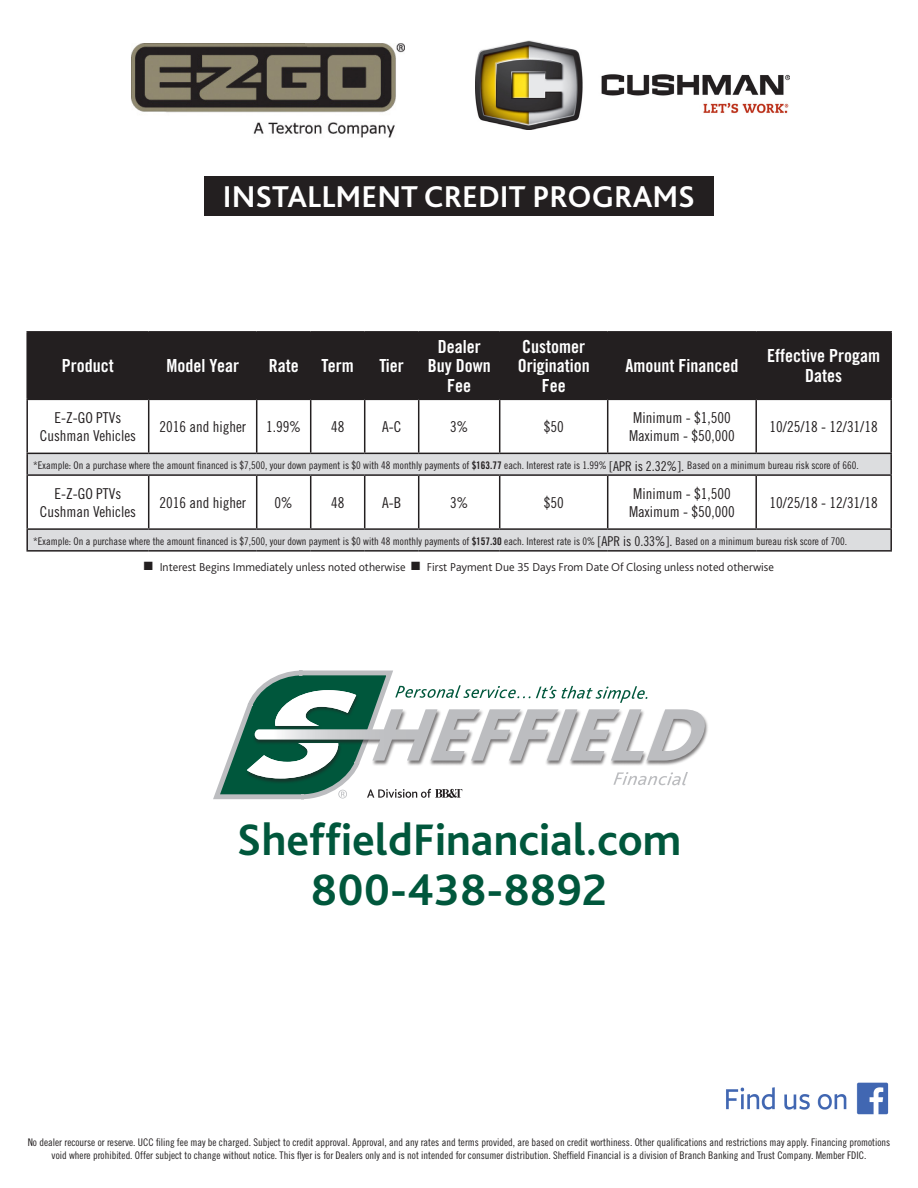
<style>
.page{position:relative;width:918px;height:1188px;background:#fff}
.page>*{position:absolute;margin:0;border:0;box-sizing:border-box;transform-origin:0 0}
.t1{font:700 46.2px "Bliss 2";color:#00573c}
.t2{font:700 31.5px "Bliss 2";color:#fff}
.t3{font:18px/19.5px "Trade Gothic LT Std Bd Cn 20";color:#fff;text-align:center}
.t4{font:15px "Trade Gothic LT Std Cn 18";color:#231f20}
.t5{font:300 12px "Bliss 2";color:#231f20}
.t6{font:10.5px/12.6px "Trade Gothic LT Std Cn 18";color:#231f20;text-align:center}
.s1{font-family:"Trade Gothic LT Std Bd Cn 20"}
.s2{font-size:13.5px}
</style>
<div class="page">
<img style="left:131px;top:44px;width:274px;height:94px">
<img style="left:475px;top:40px;width:315px;height:89px">
<div style="left:28px;top:333px;width:862px;height:66px;background:#231f20"></div>
<svg style="left:28px;top:454px;width:862px;height:96px"></svg>
<hr style="left:26px;top:331px;width:123px;height:2px;background:#231f20">
<hr style="left:26px;top:333px;width:2px;height:66px;background:#231f20">
<hr style="left:149px;top:331px;width:108px;height:2px;background:#231f20">
<hr style="left:148px;top:333px;width:1px;height:66px;background:#231f20">
<hr style="left:257px;top:331px;width:54px;height:2px;background:#231f20">
<hr style="left:256px;top:333px;width:1px;height:66px;background:#231f20">
<hr style="left:311px;top:331px;width:54px;height:2px;background:#231f20">
<hr style="left:310px;top:333px;width:1px;height:66px;background:#231f20">
<hr style="left:365px;top:331px;width:54px;height:2px;background:#231f20">
<hr style="left:364px;top:333px;width:1px;height:66px;background:#231f20">
<hr style="left:419px;top:331px;width:81px;height:2px;background:#231f20">
<hr style="left:418px;top:333px;width:1px;height:66px;background:#231f20">
<hr style="left:500px;top:331px;width:108px;height:2px;background:#231f20">
<hr style="left:499px;top:333px;width:1px;height:66px;background:#231f20">
<hr style="left:608px;top:331px;width:148px;height:2px;background:#231f20">
<hr style="left:607px;top:333px;width:1px;height:66px;background:#231f20">
<hr style="left:756px;top:331px;width:136px;height:2px;background:#231f20">
<hr style="left:755px;top:333px;width:2px;height:66px;background:#231f20">
<hr style="left:890px;top:333px;width:2px;height:66px;background:#231f20">
<hr style="left:26px;top:399px;width:123px;height:1px;background:#231f20">
<hr style="left:26px;top:400px;width:2px;height:53px;background:#231f20">
<hr style="left:149px;top:399px;width:108px;height:1px;background:#231f20">
<hr style="left:148px;top:400px;width:1px;height:53px;background:#231f20">
<hr style="left:257px;top:399px;width:54px;height:1px;background:#231f20">
<hr style="left:256px;top:400px;width:1px;height:53px;background:#231f20">
<hr style="left:311px;top:399px;width:54px;height:1px;background:#231f20">
<hr style="left:310px;top:400px;width:1px;height:53px;background:#231f20">
<hr style="left:365px;top:399px;width:54px;height:1px;background:#231f20">
<hr style="left:364px;top:400px;width:1px;height:53px;background:#231f20">
<hr style="left:419px;top:399px;width:81px;height:1px;background:#231f20">
<hr style="left:418px;top:400px;width:1px;height:53px;background:#231f20">
<hr style="left:500px;top:399px;width:108px;height:1px;background:#231f20">
<hr style="left:499px;top:400px;width:1px;height:53px;background:#231f20">
<hr style="left:608px;top:399px;width:148px;height:1px;background:#231f20">
<hr style="left:607px;top:400px;width:1px;height:53px;background:#231f20">
<hr style="left:756px;top:399px;width:136px;height:1px;background:#231f20">
<hr style="left:755px;top:400px;width:2px;height:53px;background:#231f20">
<hr style="left:890px;top:400px;width:2px;height:53px;background:#231f20">
<hr style="left:26px;top:453px;width:123px;height:1px;background:#231f20">
<hr style="left:26px;top:454px;width:2px;height:20px;background:#231f20">
<hr style="left:149px;top:453px;width:108px;height:1px;background:#231f20">
<hr style="left:257px;top:453px;width:54px;height:1px;background:#231f20">
<hr style="left:311px;top:453px;width:54px;height:1px;background:#231f20">
<hr style="left:365px;top:453px;width:54px;height:1px;background:#231f20">
<hr style="left:419px;top:453px;width:81px;height:1px;background:#231f20">
<hr style="left:500px;top:453px;width:108px;height:1px;background:#231f20">
<hr style="left:608px;top:453px;width:148px;height:1px;background:#231f20">
<hr style="left:756px;top:453px;width:136px;height:1px;background:#231f20">
<hr style="left:890px;top:454px;width:2px;height:20px;background:#231f20">
<hr style="left:26px;top:474px;width:123px;height:2px;background:#231f20">
<hr style="left:26px;top:476px;width:2px;height:52px;background:#231f20">
<hr style="left:149px;top:474px;width:108px;height:2px;background:#231f20">
<hr style="left:148px;top:476px;width:1px;height:52px;background:#231f20">
<hr style="left:257px;top:474px;width:54px;height:2px;background:#231f20">
<hr style="left:256px;top:476px;width:1px;height:52px;background:#231f20">
<hr style="left:311px;top:474px;width:54px;height:2px;background:#231f20">
<hr style="left:310px;top:476px;width:1px;height:52px;background:#231f20">
<hr style="left:365px;top:474px;width:54px;height:2px;background:#231f20">
<hr style="left:364px;top:476px;width:1px;height:52px;background:#231f20">
<hr style="left:419px;top:474px;width:81px;height:2px;background:#231f20">
<hr style="left:418px;top:476px;width:1px;height:52px;background:#231f20">
<hr style="left:500px;top:474px;width:108px;height:2px;background:#231f20">
<hr style="left:499px;top:476px;width:1px;height:52px;background:#231f20">
<hr style="left:608px;top:474px;width:148px;height:2px;background:#231f20">
<hr style="left:607px;top:476px;width:1px;height:52px;background:#231f20">
<hr style="left:756px;top:474px;width:136px;height:2px;background:#231f20">
<hr style="left:755px;top:476px;width:2px;height:52px;background:#231f20">
<hr style="left:890px;top:476px;width:2px;height:52px;background:#231f20">
<hr style="left:26px;top:528px;width:123px;height:2px;background:#231f20">
<hr style="left:26px;top:530px;width:2px;height:20px;background:#231f20">
<hr style="left:149px;top:528px;width:108px;height:2px;background:#231f20">
<hr style="left:257px;top:528px;width:54px;height:2px;background:#231f20">
<hr style="left:311px;top:528px;width:54px;height:2px;background:#231f20">
<hr style="left:365px;top:528px;width:54px;height:2px;background:#231f20">
<hr style="left:419px;top:528px;width:81px;height:2px;background:#231f20">
<hr style="left:500px;top:528px;width:108px;height:2px;background:#231f20">
<hr style="left:608px;top:528px;width:148px;height:2px;background:#231f20">
<hr style="left:756px;top:528px;width:136px;height:2px;background:#231f20">
<hr style="left:890px;top:530px;width:2px;height:20px;background:#231f20">
<hr style="left:26px;top:550px;width:123px;height:2px;background:#231f20">
<hr style="left:149px;top:550px;width:108px;height:2px;background:#231f20">
<hr style="left:365px;top:550px;width:54px;height:2px;background:#231f20">
<hr style="left:419px;top:550px;width:81px;height:2px;background:#231f20">
<hr style="left:500px;top:550px;width:108px;height:2px;background:#231f20">
<hr style="left:608px;top:550px;width:148px;height:2px;background:#231f20">
<hr style="left:756px;top:550px;width:136px;height:2px;background:#231f20">
<div style="left:204px;top:176px;width:510px;height:40px;background:#231f20"></div>
<svg style="left:206px;top:546px;width:200px;height:254px"></svg>
<svg style="left:217px;top:673px;width:491px;height:126px"></svg>
<img style="left:726px;top:1083px;width:162px;height:32px">
<p class="t2" style="left:223px;top:177px;width:474px">INSTALLMENT CREDIT PROGRAMS</p>
<p class="t3" style="left:62px;top:356px;width:53px">Product</p>
<p class="t3" style="left:166px;top:356px;width:74px">Model Year</p>
<p class="t3" style="left:269px;top:356px;width:31px">Rate</p>
<p class="t3" style="left:322px;top:356px;width:34px">Term</p>
<p class="t3" style="left:380px;top:356px;width:26px">Tier</p>
<p class="t3" style="left:438px;top:336px;width:44px">Dealer</p>
<p class="t3" style="left:428px;top:356px;width:64px">Buy Down<br>Fee</p>
<p class="t3" style="left:518px;top:336px;width:73px">Customer<br>Origination<br>Fee</p>
<p class="t3" style="left:626px;top:356px;width:114px">Amount Financed</p>
<p class="t3" style="left:767px;top:346px;width:114px">Effective Progam<br>Dates</p>
<p class="t4" style="left:633px;top:409px;width:99px">Minimum - $1,500</p>
<p class="t4" style="left:629px;top:427px;width:107px">Maximum - $50,000</p>
<p class="t4" style="left:55px;top:409px;width:68px">E-Z-GO PTVs</p>
<p class="t4" style="left:40px;top:427px;width:98px">Cushman Vehicles</p>
<p class="t4" style="left:159px;top:418px;width:88px">2016 and higher</p>
<p class="t4" style="left:266px;top:418px;width:36px">1.99%</p>
<p class="t4" style="left:331px;top:418px;width:15px">48</p>
<p class="t4" style="left:382px;top:418px;width:21px">A-C</p>
<p class="t4" style="left:450px;top:418px;width:20px">3%</p>
<p class="t4" style="left:544px;top:418px;width:21px">$50</p>
<p class="t4" style="left:770px;top:418px;width:110px">10/25/18 - 12/31/18</p>
<p class="t6" style="left:33px;top:459px;width:827px">*Example: On a purchase where the amount financed is $7,500, your down payment is $0 with 48 monthly payments of <span class="s1">$163.77</span> each. Interest rate is 1.99% <span class="s2">[APR is 2.32%].</span> Based on a minimum bureau risk score of 660.</p>
<p class="t4" style="left:55px;top:484px;width:68px">E-Z-GO PTVs</p>
<p class="t4" style="left:40px;top:502px;width:98px">Cushman Vehicles</p>
<p class="t4" style="left:633px;top:484px;width:99px">Minimum - $1,500</p>
<p class="t4" style="left:629px;top:502px;width:107px">Maximum - $50,000</p>
<p class="t4" style="left:159px;top:493px;width:88px">2016 and higher</p>
<p class="t4" style="left:275px;top:493px;width:20px">0%</p>
<p class="t4" style="left:331px;top:493px;width:15px">48</p>
<p class="t4" style="left:382px;top:493px;width:21px">A-B</p>
<p class="t4" style="left:450px;top:493px;width:20px">3%</p>
<p class="t4" style="left:544px;top:493px;width:21px">$50</p>
<p class="t4" style="left:770px;top:493px;width:110px">10/25/18 - 12/31/18</p>
<p class="t6" style="left:33px;top:535px;width:815px">*Example: On a purchase where the amount financed is $7,500, your down payment is $0 with 48 monthly payments of <span class="s1">$157.30</span> each. Interest rate is 0% <span class="s2">[APR is 0.33%].</span> Based on a minimum bureau risk score of 700.</p>
<p class="t5" style="left:144px;top:559px;width:632px">■ Interest Begins Immediately unless noted otherwise ■ First Payment Due 35 Days From Date Of Closing unless noted otherwise</p>
<p class="t1" style="left:237px;top:811px;width:446px">SheffieldFinancial.com</p>
<p class="t1" style="left:311px;top:861px;width:298px">800-438-8892</p>
<p class="t6" style="left:28px;top:1136px;width:864px">No dealer recourse or reserve. UCC filing fee may be charged. Subject to credit approval. Approval, and any rates and terms provided, are based on credit worthiness. Other qualifications and restrictions may apply. Financing promotions void where prohibited. Offer subject to change without notice. This flyer is for Dealers only and is not intended for consumer distribution. Sheffield Financial is a division of Branch Banking and Trust Company. Member FDIC.</p>
</div>
